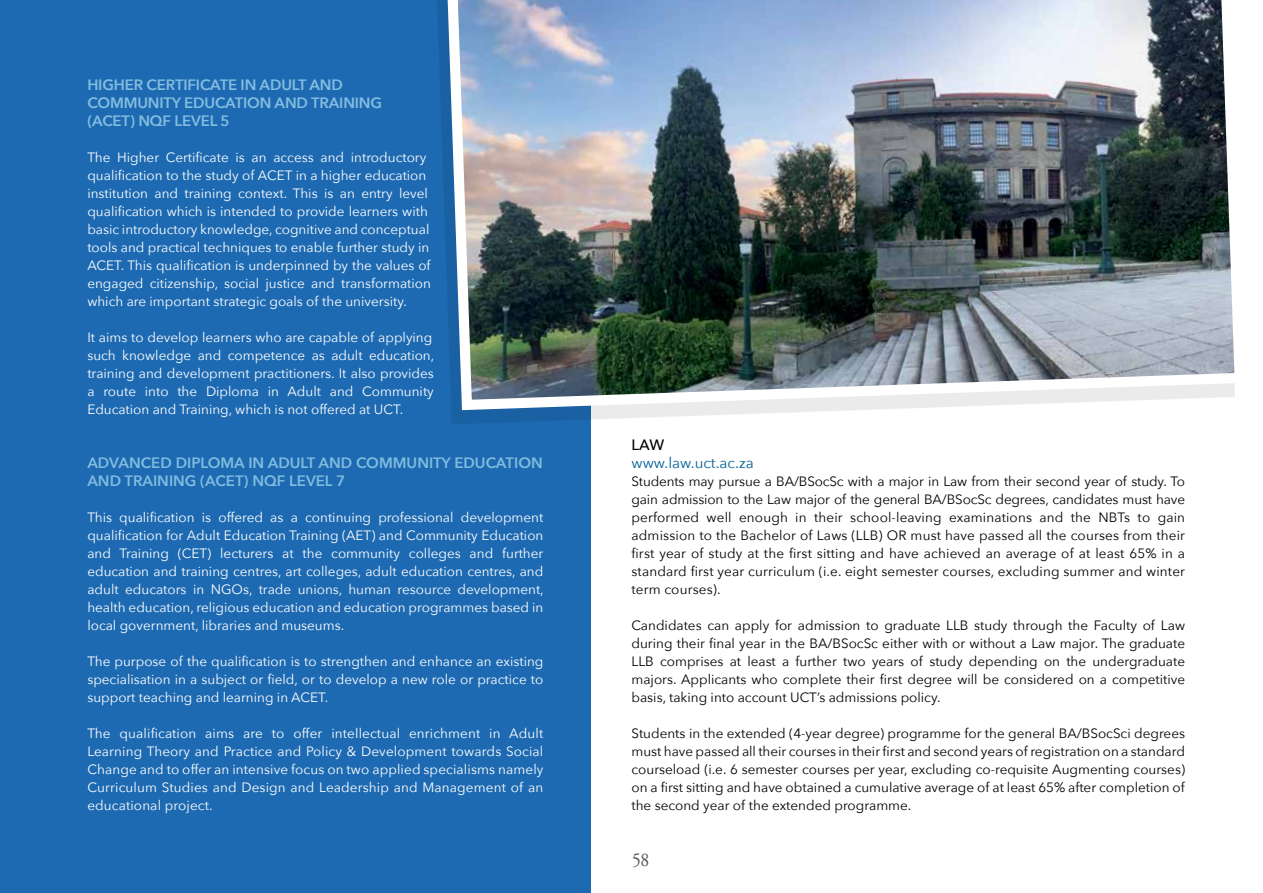
<style>
.page{position:relative;width:1263px;height:893px;background:#fff}
.page>*{position:absolute;margin:0;border:0;box-sizing:border-box;transform-origin:0 0}
.t1{font:19.5px "Adobe Garamond Pro";color:#515254;scale:.9 1}
.t2{font:600 15px/18px "Avenir Next";letter-spacing:-.01em;color:#84bddf}
.t3{font:600 15px/18px "Avenir Next";color:#81bcde}
.t4{font:15px "Avenir Next";color:#006296}
.t5{font:500 15px "Avenir Next";color:#000}
.t6{font:13.5px/18px "Avenir Next";color:#fff;text-align:justify}
.t7{font:13.5px/18px "Avenir Next";color:#000;text-align:justify}
</style>
<div class="page">
<div style="left:0;top:0;width:590px;height:893px;background:#1d6ab2"></div>
<div style="left:436px;top:0;width:798px;height:423px;background:#000;opacity:.08"></div>
<img style="left:442px;top:0;width:793px;height:415px">
<p class="t2" style="left:87px;top:75px;width:296px">HIGHER CERTIFICATE IN ADULT AND<br>COMMUNITY EDUCATION AND TRAINING (ACET) NQF LEVEL 5</p>
<p class="t6" style="left:87px;top:148px;width:345px;text-align:left">The Higher Certificate is an access and introductory qualification to the study of ACET in a higher education institution and training context. This is an entry level qualification which is intended to provide learners with basic introductory knowledge, cognitive and conceptual tools and practical techniques to enable further study in ACET. This qualification is underpinned by the values of engaged citizenship, social justice and transformation which are important strategic goals of the university.</p>
<p class="t6" style="left:87px;top:328px;width:348px;text-align:left">It aims to develop learners who are capable of applying such knowledge and competence as adult education, training and development practitioners. It also provides a route into the Diploma in Adult and Community Education and Training, which is not offered at UCT.</p>
<p class="t3" style="left:87px;top:453px;width:457px">ADVANCED DIPLOMA IN ADULT AND COMMUNITY EDUCATION<br>AND TRAINING (ACET) NQF LEVEL 7</p>
<p class="t6" style="left:87px;top:508px;width:458px">This qualification is offered as a continuing professional development qualification for Adult Education Training (AET) and Community Education and Training (CET) lecturers at the community colleges and further education and training centres, art colleges, adult education centres, and adult educators in NGOs, trade unions, human resource development, health education, religious education and education programmes based in local government, libraries and museums.</p>
<p class="t6" style="left:87px;top:652px;width:458px">The purpose of the qualification is to strengthen and enhance an existing specialisation in a subject or field, or to develop a new role or practice to support teaching and learning in ACET.</p>
<p class="t6" style="left:87px;top:724px;width:458px">The qualification aims are to offer intellectual enrichment in Adult Learning Theory and Practice and Policy &amp; Development towards Social Change and to offer an intensive focus on two applied specialisms namely Curriculum Studies and Design and Leadership and Management of an educational project.</p>
<p class="t5" style="left:631px;top:432px;width:34px">LAW</p>
<p class="t4" style="left:631px;top:450px;width:124px">www.law.uct.ac.za</p>
<p class="t7" style="left:631px;top:472px;width:555px">Students may pursue a BA/BSocSc with a major in Law from their second year of study. To gain admission to the Law major of the general BA/BSocSc degrees, candidates must have performed well enough in their school-leaving examinations and the NBTs to gain admission to the Bachelor of Laws (LLB) OR must have passed all the courses from their first year of study at the first sitting and have achieved an average of at least 65% in a standard first year curriculum (i.e. eight semester courses, excluding summer and winter term courses).</p>
<p class="t7" style="left:631px;top:616px;width:555px">Candidates can apply for admission to graduate LLB study through the Faculty of Law during their final year in the BA/BSocSc either with or without a Law major. The graduate LLB comprises at least a further two years of study depending on the undergraduate majors. Applicants who complete their first degree will be considered on a competitive basis, taking into account UCT’s admissions policy.</p>
<p class="t7" style="left:631px;top:724px;width:555px">Students in the extended (4-year degree) programme for the general BA/BSocSci degrees must have passed all their courses in their first and second years of registration on a standard courseload (i.e. 6 semester courses per year, excluding co-requisite Augmenting courses) on a first sitting and have obtained a cumulative average of at least 65% after completion of the second year of the extended programme.</p>
<h1 class="t1" style="left:632px;top:848px;width:21px">58</h1>
</div>
